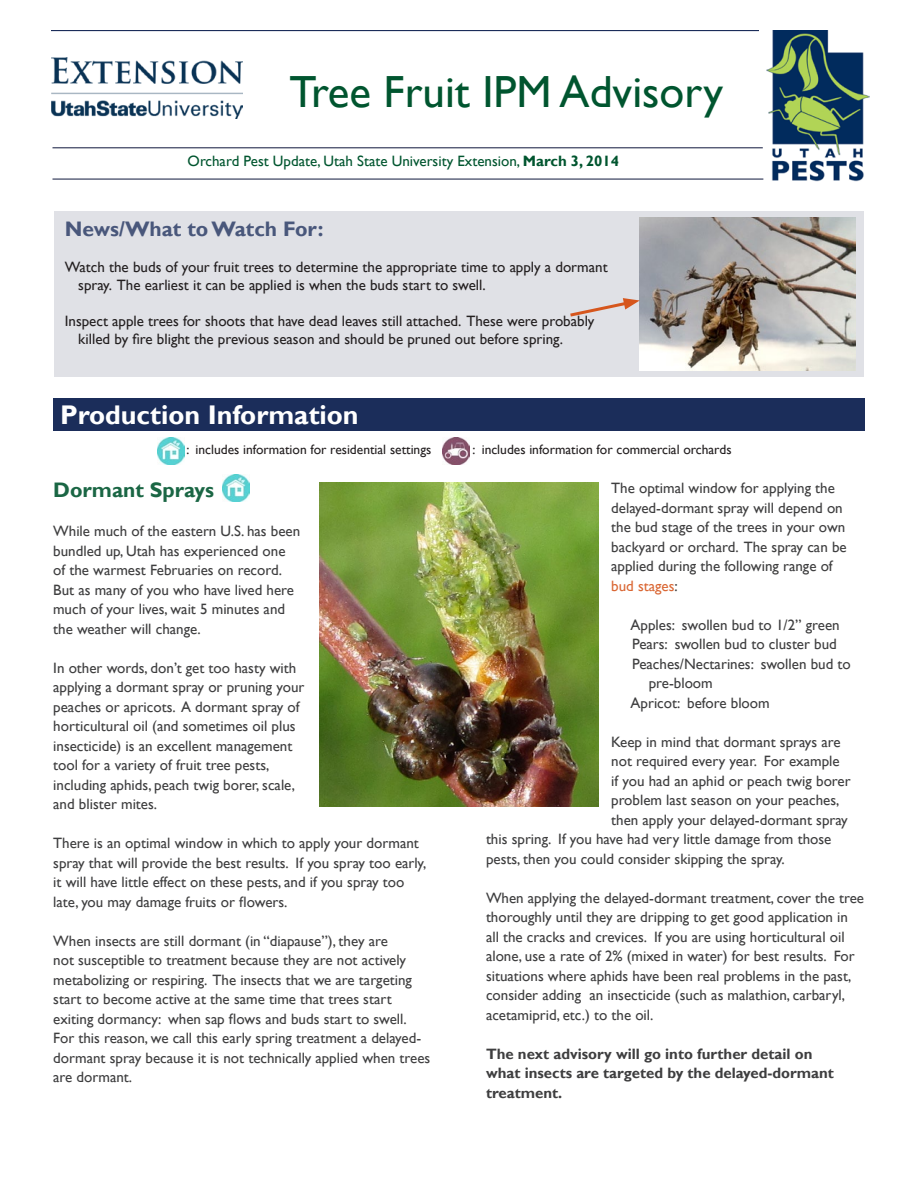
<style>
.page{position:relative;width:918px;height:1188px;background:#fff}
.page>*{position:absolute;margin:0;border:0;box-sizing:border-box;transform-origin:0 0}
.t1{font:45px "Gill Sans";color:#00552f}
.t2{font:700 27px "Gill Sans";color:#fff}
.t3{font:700 21px "Gill Sans";color:#49577b}
.t4{font:700 21px "Gill Sans";color:#1a6644}
.t5{font:15px/19.5px "Gill Sans";color:#3e3e3f}
.t6{font:15px/18px "Gill Sans";color:#231f20}
.t7{font:700 15px/19.5px "Gill Sans";color:#3e3e3f}
.t8{font:15px "Gill Sans";color:#00552f}
.t9{font:13.5px "Gill Sans";color:#231f20}
.s1{font-weight:700}
.s2{color:#da6734}
</style>
<div class="page">
<hr style="left:52px;top:148px;width:711px;height:1px;background:#0f173c">
<hr style="left:52px;top:179px;width:711px;height:1px;background:#0f173c">
<img style="left:766px;top:31px;width:104px;height:150px">
<hr style="left:51px;top:30px;width:708px;height:1px;background:#1b2d5a">
<div style="left:54px;top:211px;width:810px;height:166px;background:#e0e1e6"></div>
<div style="left:53px;top:398px;width:812px;height:33px;background:#1b2d5a"></div>
<img style="left:640px;top:218px;width:216px;height:152px">
<img style="left:223px;top:474px;width:27px;height:27px">
<img style="left:443px;top:438px;width:27px;height:27px">
<img style="left:158px;top:438px;width:27px;height:27px">
<img style="left:319px;top:483px;width:280px;height:324px">
<svg style="left:570px;top:298px;width:70px;height:21px"></svg>
<img style="left:51px;top:58px;width:192px;height:61px">
<p class="t1" style="left:289px;top:65px;width:435px">Tree Fruit IPM Advisory</p>
<p class="t8" style="left:188px;top:153px;width:433px">Orchard Pest Update, Utah State University Extension, <span class="s1">March 3, 2014</span></p>
<p class="t3" style="left:65px;top:217px;width:260px">News/What to Watch For:</p>
<p class="t6" style="left:78px;top:258px;width:531px;text-indent:-14px">Watch the buds of your fruit trees to determine the appropriate time to apply a dormant spray. The earliest it can be applied is when the buds start to swell.</p>
<p class="t6" style="left:78px;top:312px;width:518px;text-indent:-14px">Inspect apple trees for shoots that have dead leaves still attached. These were probably killed by fire blight the previous season and should be pruned out before spring.</p>
<p class="t2" style="left:60px;top:398px;width:300px">Production Information</p>
<p class="t9" style="left:186px;top:442px;width:246px">: includes information for residential settings</p>
<p class="t9" style="left:473px;top:442px;width:260px">: includes information for commercial orchards</p>
<p class="t4" style="left:53px;top:478px;width:162px">Dormant Sprays</p>
<p class="t5" style="left:53px;top:522px;width:248px">While much of the eastern U.S. has been bundled up, Utah has experienced one of the warmest Februaries on record.<br>But as many of you who have lived here much of your lives, wait 5 minutes and the weather will change.</p>
<p class="t5" style="left:53px;top:658px;width:253px">In other words, don’t get too hasty with applying a dormant spray or pruning your peaches or apricots. A dormant spray of horticultural oil (and sometimes oil plus insecticide) is an excellent management tool for a variety of fruit tree pests, including aphids, peach twig borer, scale, and blister mites.</p>
<p class="t5" style="left:53px;top:834px;width:375px">There is an optimal window in which to apply your dormant spray that will provide the best results. If you spray too early, it will have little effect on these pests, and if you spray too late, you may damage fruits or flowers.</p>
<p class="t5" style="left:53px;top:931px;width:379px">When insects are still dormant (in “diapause”), they are<br>not susceptible to treatment because they are not actively metabolizing or respiring. The insects that we are targeting start to become active at the same time that trees start exiting dormancy: when sap flows and buds start to swell.<br>For this reason, we call this early spring treatment a delayed&shy;dormant spray because it is not technically applied when trees are dormant.</p>
<p class="t5" style="left:611px;top:479px;width:237px">The optimal window for applying the delayed-dormant spray will depend on the bud stage of the trees in your own backyard or orchard. The spray can be applied during the following range of <span class="s2">bud stages</span>:</p>
<p class="t5" style="left:631px;top:615px;width:211px">Apples: swollen bud to 1/2” green</p>
<p class="t5" style="left:632px;top:635px;width:206px">Pears: swollen bud to cluster bud</p>
<p class="t5" style="left:632px;top:654px;width:220px">Peaches/Nectarines: swollen bud to</p>
<p class="t5" style="left:649px;top:674px;width:66px">pre-bloom</p>
<p class="t5" style="left:631px;top:693px;width:141px">Apricot: before bloom</p>
<p class="t5" style="left:611px;top:732px;width:231px">Keep in mind that dormant sprays are</p>
<p class="t5" style="left:611px;top:752px;width:230px">not required every year. For example</p>
<p class="t5" style="left:611px;top:771px;width:241px">if you had an aphid or peach twig borer</p>
<p class="t5" style="left:611px;top:791px;width:230px">problem last season on your peaches,</p>
<p class="t5" style="left:611px;top:810px;width:238px">then apply your delayed-dormant spray</p>
<p class="t5" style="left:486px;top:830px;width:347px">this spring. If you have had very little damage from those</p>
<p class="t5" style="left:486px;top:849px;width:300px">pests, then you could consider skipping the spray.</p>
<p class="t5" style="left:486px;top:888px;width:380px">When applying the delayed-dormant treatment, cover the tree thoroughly until they are dripping to get good application in all the cracks and crevices. If you are using horticultural oil alone, use a rate of 2% (mixed in water) for best results. For situations where aphids have been real problems in the past, consider adding an insecticide (such as malathion, carbaryl, acetamiprid, etc.) to the oil.</p>
<p class="t7" style="left:486px;top:1044px;width:349px">The next advisory will go into further detail on what insects are targeted by the delayed-dormant treatment.</p>
</div>
